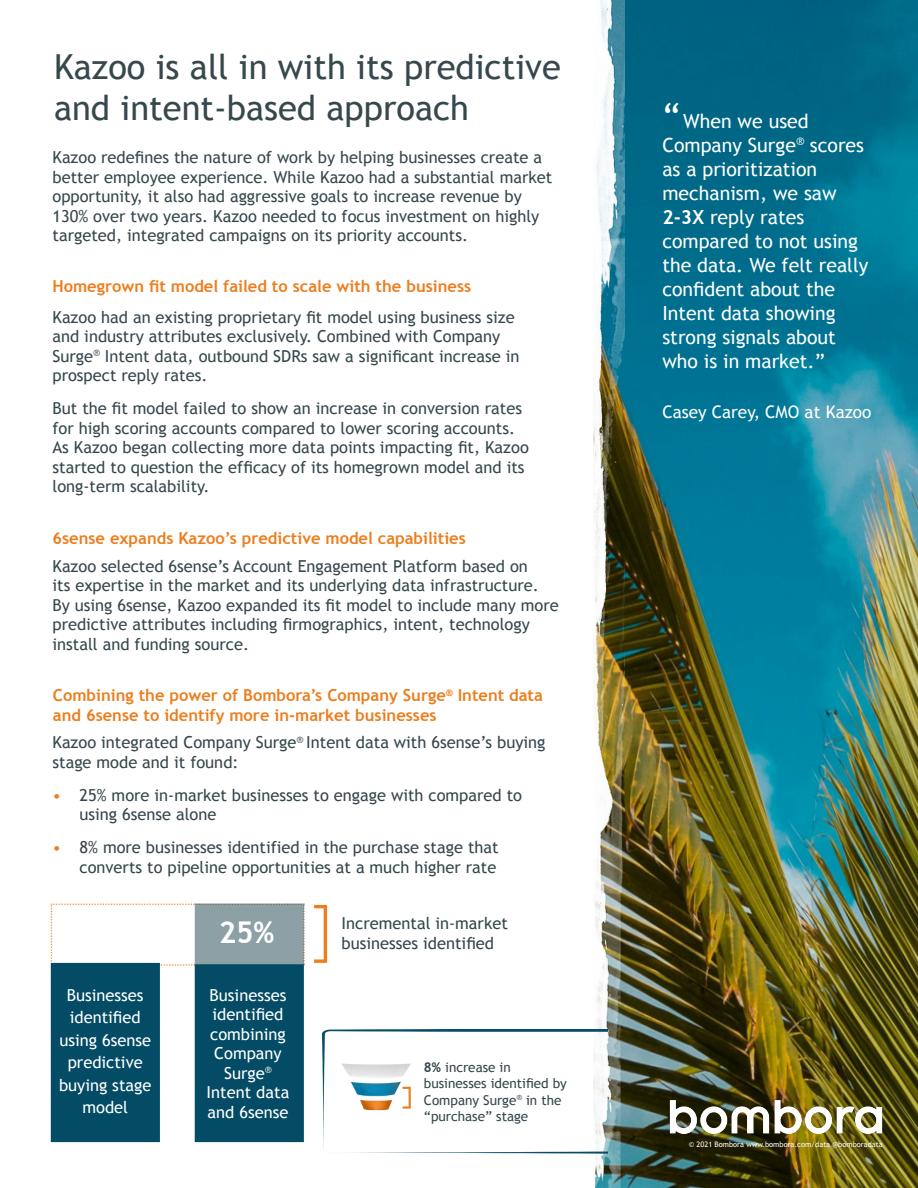
<style>
.page{position:relative;width:918px;height:1188px;background:#fff}
.page>*{position:absolute;margin:0;border:0;box-sizing:border-box;transform-origin:0 0}
.t1{font:34.5px/40.5px "Trebuchet MS";color:#36474d}
.t2{font:700 30px "Trebuchet MS";color:#fff}
.t3{font:19.5px/24px "Trebuchet MS";color:#fff}
.t4{font:17.25px "Trebuchet MS";color:#fff}
.t5{font:16.5px/19.5px "Trebuchet MS";color:#36474d}
.t6{font:16.5px/19.5px "Trebuchet MS";color:#fff}
.t7{font:700 16.5px/19.5px "Trebuchet MS";color:#ec7e1e}
.t8{font:16.5px "Trebuchet MS";color:#34474d}
.t9{font:13.5px/16.5px "Trebuchet MS";color:#34474d}
.t10{font:7.5px "Trebuchet MS";color:#fff}
.s1{font-weight:700;color:#ec7e1e}
.s2{color:#ec7e1e}
.s3{font-weight:700}
.s4{font-size:34.5px}
</style>
<div class="page">
<img style="left:625px;top:0;width:293px;height:1188px">
<img style="left:579px;top:0;width:46px;height:1188px">
<img style="left:657px;top:1087px;width:239px;height:60px">
<img style="left:355px;top:1029px;width:253px;height:124px">
<img style="left:50px;top:903px;width:286px;height:247px">
<img style="left:336px;top:1029px;width:83px;height:108px">
<p class="t1" style="left:54px;top:47px;width:508px">Kazoo is all in with its predictive and intent-based approach</p>
<p class="t5" style="left:52px;top:148px;width:501px">Kazoo redefines the nature of work by helping businesses create a better employee experience. While Kazoo had a substantial market opportunity, it also had aggressive goals to increase revenue by 130% over two years. Kazoo needed to focus investment on highly targeted, integrated campaigns on its priority accounts.</p>
<p class="t5" style="left:52px;top:271px;width:464px;line-height:30.3px"><span class="s1">Homegrown fit model failed to scale with the business<br></span>Kazoo had an existing proprietary fit model using business size</p>
<p class="t5" style="left:52px;top:327px;width:469px">and industry attributes exclusively. Combined with Company<br>Surge<sup>®</sup> Intent data, outbound SDRs saw a significant increase in prospect reply rates.</p>
<p class="t5" style="left:52px;top:399px;width:478px">But the fit model failed to show an increase in conversion rates for high scoring accounts compared to lower scoring accounts.<br>As Kazoo began collecting more data points impacting fit, Kazoo started to question the efficacy of its homegrown model and its long-term scalability.</p>
<p class="t5" style="left:52px;top:524px;width:477px;line-height:28.2px"><span class="s1">6sense expands Kazoo’s predictive model capabilities<br></span>Kazoo selected 6sense’s Account Engagement Platform based on</p>
<p class="t5" style="left:52px;top:576px;width:508px">its expertise in the market and its underlying data infrastructure.<br>By using 6sense, Kazoo expanded its fit model to include many more predictive attributes including firmographics, intent, technology install and funding source.</p>
<p class="t7" style="left:53px;top:685px;width:492px">Combining the power of Bombora’s Company Surge<sup>®</sup> Intent data and 6sense to identify more in-market businesses</p>
<p class="t5" style="left:52px;top:733px;width:495px">Kazoo integrated Company Surge<sup>®</sup> Intent data with 6sense’s buying stage mode and it found:</p>
<p class="t5" style="left:80px;top:785px;width:444px;text-indent:-27px"><span class="s2">•</span> 25% more in-market businesses to engage with compared to using 6sense alone</p>
<p class="t5" style="left:52px;top:838px;width:448px;text-align:right"><span class="s2">•</span> 8% more businesses identified in the purchase stage that converts to pipeline opportunities at a much higher rate</p>
<p class="t6" style="left:67px;top:985px;width:78px">Businesses</p>
<p class="t6" style="left:70px;top:1008px;width:72px">identified</p>
<p class="t6" style="left:59px;top:1030px;width:93px">using 6sense</p>
<p class="t6" style="left:59px;top:1051px;width:94px;line-height:22.5px;text-align:center">predictive buying stage model</p>
<h2 class="t2" style="left:219px;top:913px;width:57px">25%</h2>
<p class="t6" style="left:210px;top:985px;width:78px">Businesses</p>
<p class="t6" style="left:210px;top:1005px;width:77px">identified combining</p>
<p class="t6" style="left:214px;top:1044px;width:69px;text-align:center">Company<br>Surge<sup>®</sup></p>
<p class="t6" style="left:207px;top:1083px;width:84px">Intent data and 6sense</p>
<p class="t8" style="left:342px;top:914px;width:168px">Incremental in-market</p>
<p class="t8" style="left:342px;top:933px;width:154px">businesses identified</p>
<p class="t9" style="left:424px;top:1059px;width:88px"><span class="s3">8%</span> increase in</p>
<p class="t9" style="left:424px;top:1075px;width:144px">businesses identified by</p>
<p class="t9" style="left:424px;top:1092px;width:139px">Company Surge<sup>®</sup> in the “purchase” stage</p>
<p class="t3" style="left:662px;top:109px;width:203px"><span class="s4">“</span>When we used<br>Company Surge<sup>®</sup> scores as a prioritization mechanism, we saw</p>
<p class="t3" style="left:662px;top:205px;width:207px"><span class="s3">2-3X</span> reply rates compared to not using the data. We felt really confident about the<br>Intent data showing strong signals about</p>
<p class="t3" style="left:662px;top:349px;width:164px">who is in market.”</p>
<p class="t4" style="left:662px;top:402px;width:211px">Casey Carey, CMO at Kazoo</p>
<p class="t10" style="left:689px;top:1140px;width:195px">© 2021 Bombora www.bombora.com/data @bomboradata</p>
</div>
